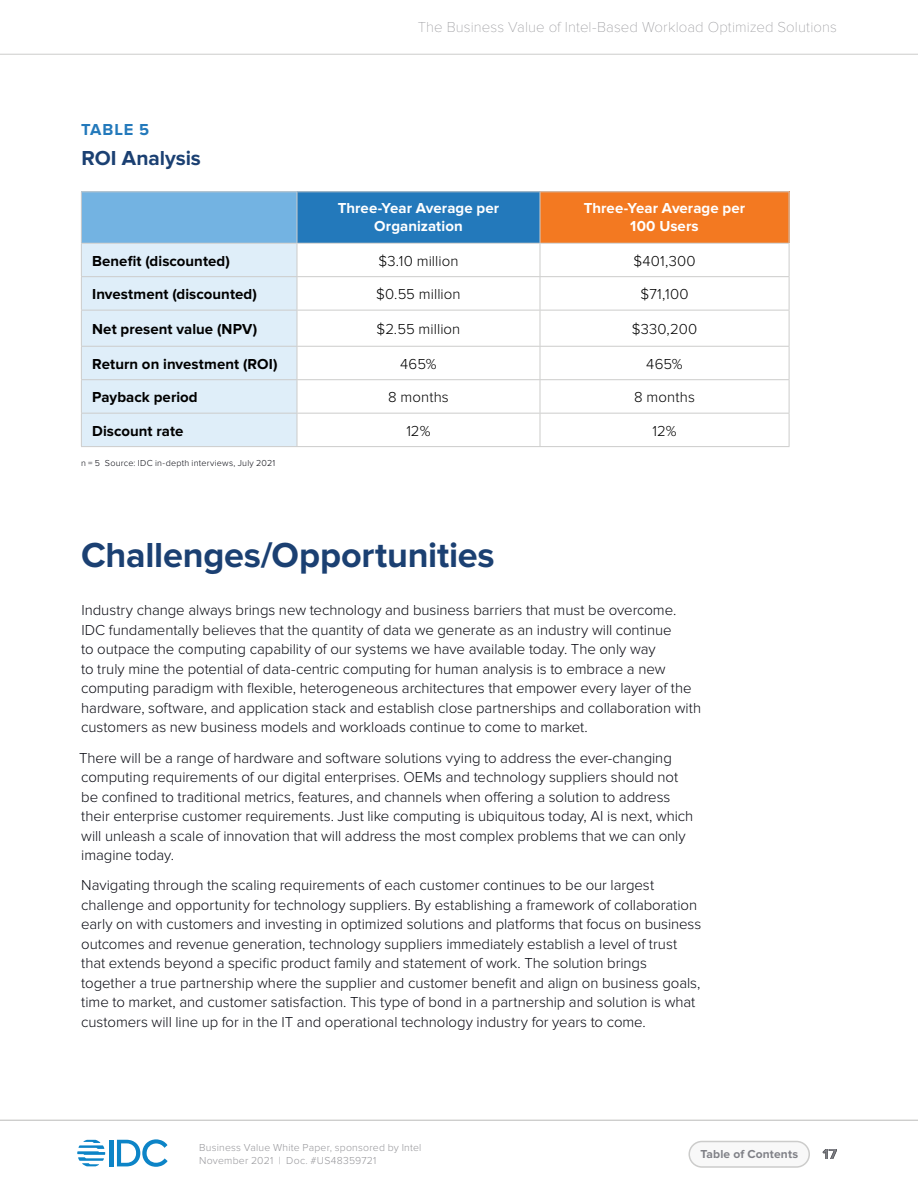
<style>
.page{position:relative;width:918px;height:1188px;background:#fff}
.page>*{position:absolute;margin:0;border:0;box-sizing:border-box;transform-origin:0 0}
.t1{font:700 36px "Proxima Nova";letter-spacing:-.005em;color:#1b4072}
.t2{font:700 21px "Proxima Nova";letter-spacing:-.005em;color:#1b4072}
.t3{font:700 16.5px "Proxima Nova";letter-spacing:.045em;color:#2379bb}
.t4{font:300 15px/19.5px "Proxima Nova";letter-spacing:-.005em;color:#0a0b13}
.t5{font:700 15px "Proxima Nova";letter-spacing:.005em;color:#000}
.t6{font:300 15px "Proxima Nova";letter-spacing:.005em;color:#000}
.t7{font:700 15px/18px "Proxima Nova";letter-spacing:.005em;color:#fff;text-align:center}
.t8{font:100 15px "Proxima Nova T";letter-spacing:.005em;color:#97979b}
.t9{font:700 12px "Proxima Nova";letter-spacing:.01em;color:#808187}
.t10{font:300 10.5px/13.5px "Proxima Nova";letter-spacing:.02em;color:#97979b}
.t11{font:300 9px "Proxima Nova";letter-spacing:.025em;color:#0a0b13}
</style>
<div class="page">
<div style="left:689px;top:1142px;width:120px;height:25px;background:#f8f8f8;border-radius:13px"></div>
<div style="left:688px;top:1141px;width:122px;height:27px;border:2px solid #cccccb;border-radius:13px"></div>
<hr style="left:0;top:1120px;width:918px;height:1px;background:#cccccb">
<hr style="left:0;top:54px;width:918px;height:1px;background:#cccccb">
<div style="left:109px;top:1140px;width:5px;height:26px;background:#0c84c7"></div>
<svg style="left:117px;top:1139px;width:51px;height:28px"></svg>
<svg style="left:77px;top:1140px;width:28px;height:26px"></svg>
<div style="left:81px;top:192px;width:216px;height:51px;background:#73b3e2"></div>
<div style="left:297px;top:192px;width:243px;height:51px;background:#2379bb"></div>
<div style="left:540px;top:192px;width:249px;height:51px;background:#f37921"></div>
<div style="left:82px;top:244px;width:215px;height:202px;background:#dfeef9"></div>
<hr style="left:297px;top:191px;width:243px;height:1px;background:#cccccb">
<hr style="left:540px;top:191px;width:249px;height:1px;background:#cccccb">
<hr style="left:540px;top:192px;width:1px;height:51px;background:#cccccb">
<hr style="left:789px;top:192px;width:1px;height:51px;background:#cccccb">
<hr style="left:81px;top:244px;width:1px;height:32px;background:#cccccb">
<hr style="left:297px;top:243px;width:243px;height:1px;background:#cccccb">
<hr style="left:297px;top:244px;width:1px;height:32px;background:#cccccb">
<hr style="left:540px;top:243px;width:249px;height:1px;background:#cccccb">
<hr style="left:540px;top:244px;width:1px;height:32px;background:#cccccb">
<hr style="left:789px;top:244px;width:1px;height:32px;background:#cccccb">
<hr style="left:81px;top:276px;width:216px;height:1px;background:#cccccb">
<hr style="left:81px;top:277px;width:1px;height:33px;background:#cccccb">
<hr style="left:297px;top:276px;width:243px;height:1px;background:#cccccb">
<hr style="left:297px;top:277px;width:1px;height:33px;background:#cccccb">
<hr style="left:540px;top:276px;width:249px;height:1px;background:#cccccb">
<hr style="left:540px;top:277px;width:1px;height:33px;background:#cccccb">
<hr style="left:789px;top:277px;width:1px;height:33px;background:#cccccb">
<hr style="left:81px;top:310px;width:216px;height:1px;background:#cccccb">
<hr style="left:81px;top:311px;width:1px;height:35px;background:#cccccb">
<hr style="left:297px;top:310px;width:243px;height:1px;background:#cccccb">
<hr style="left:297px;top:311px;width:1px;height:35px;background:#cccccb">
<hr style="left:540px;top:310px;width:249px;height:1px;background:#cccccb">
<hr style="left:540px;top:311px;width:1px;height:35px;background:#cccccb">
<hr style="left:789px;top:311px;width:1px;height:35px;background:#cccccb">
<hr style="left:81px;top:346px;width:216px;height:1px;background:#cccccb">
<hr style="left:81px;top:347px;width:1px;height:32px;background:#cccccb">
<hr style="left:297px;top:346px;width:243px;height:1px;background:#cccccb">
<hr style="left:297px;top:347px;width:1px;height:32px;background:#cccccb">
<hr style="left:540px;top:346px;width:249px;height:1px;background:#cccccb">
<hr style="left:540px;top:347px;width:1px;height:32px;background:#cccccb">
<hr style="left:789px;top:347px;width:1px;height:32px;background:#cccccb">
<hr style="left:81px;top:379px;width:216px;height:1px;background:#cccccb">
<hr style="left:81px;top:380px;width:1px;height:33px;background:#cccccb">
<hr style="left:297px;top:379px;width:243px;height:1px;background:#cccccb">
<hr style="left:297px;top:380px;width:1px;height:33px;background:#cccccb">
<hr style="left:540px;top:379px;width:249px;height:1px;background:#cccccb">
<hr style="left:540px;top:380px;width:1px;height:33px;background:#cccccb">
<hr style="left:789px;top:380px;width:1px;height:33px;background:#cccccb">
<hr style="left:81px;top:413px;width:216px;height:1px;background:#cccccb">
<hr style="left:81px;top:414px;width:1px;height:32px;background:#cccccb">
<hr style="left:297px;top:413px;width:243px;height:1px;background:#cccccb">
<hr style="left:297px;top:414px;width:1px;height:32px;background:#cccccb">
<hr style="left:540px;top:413px;width:249px;height:1px;background:#cccccb">
<hr style="left:540px;top:414px;width:1px;height:32px;background:#cccccb">
<hr style="left:789px;top:414px;width:1px;height:32px;background:#cccccb">
<hr style="left:81px;top:446px;width:216px;height:1px;background:#cccccb">
<hr style="left:297px;top:446px;width:243px;height:1px;background:#cccccb">
<hr style="left:540px;top:446px;width:249px;height:1px;background:#cccccb">
<hr style="left:81px;top:191px;width:216px;height:1px;background:#cccccb">
<hr style="left:81px;top:192px;width:1px;height:51px;background:#cccccb">
<hr style="left:297px;top:192px;width:1px;height:51px;background:#cccccb">
<hr style="left:81px;top:243px;width:216px;height:1px;background:#cccccb">
<p class="t3" style="left:81px;top:120px;width:70px">TABLE 5</p>
<h2 class="t2" style="left:81px;top:146px;width:121px">ROI Analysis</h2>
<p class="t8" style="left:418px;top:19px;width:421px">The Business Value of Intel-Based Workload Optimized Solutions</p>
<p class="t7" style="left:338px;top:199px;width:163px">Three-Year Average per<br>Organization</p>
<p class="t7" style="left:584px;top:199px;width:163px">Three-Year Average per<br>100 Users</p>
<p class="t5" style="left:92px;top:252px;width:139px">Benefit (discounted)</p>
<p class="t6" style="left:378px;top:252px;width:82px">$3.10 million</p>
<p class="t6" style="left:633px;top:252px;width:64px">$401,300</p>
<p class="t5" style="left:92px;top:286px;width:166px">Investment (discounted)</p>
<p class="t6" style="left:376px;top:286px;width:86px">$0.55 million</p>
<p class="t6" style="left:641px;top:286px;width:50px">$71,100</p>
<p class="t5" style="left:92px;top:320px;width:167px">Net present value (NPV)</p>
<p class="t6" style="left:377px;top:321px;width:85px">$2.55 million</p>
<p class="t6" style="left:632px;top:321px;width:67px">$330,200</p>
<p class="t5" style="left:92px;top:355px;width:187px">Return on investment (ROI)</p>
<p class="t6" style="left:400px;top:355px;width:38px">465%</p>
<p class="t6" style="left:646px;top:355px;width:38px">465%</p>
<p class="t5" style="left:92px;top:389px;width:107px">Payback period</p>
<p class="t6" style="left:388px;top:389px;width:62px">8 months</p>
<p class="t6" style="left:634px;top:389px;width:62px">8 months</p>
<p class="t5" style="left:92px;top:422px;width:93px">Discount rate</p>
<p class="t6" style="left:406px;top:422px;width:26px">12%</p>
<p class="t6" style="left:652px;top:422px;width:26px">12%</p>
<p class="t11" style="left:81px;top:458px;width:196px">n = 5 Source: IDC in-depth interviews, July 2021</p>
<h1 class="t1" style="left:81px;top:534px;width:415px">Challenges/Opportunities</h1>
<p class="t4" style="left:81px;top:601px;width:621px">Industry change always brings new technology and business barriers that must be overcome.<br>IDC fundamentally believes that the quantity of data we generate as an industry will continue<br>to outpace the computing capability of our systems we have available today. The only way<br>to truly mine the potential of data-centric computing for human analysis is to embrace a new computing paradigm with flexible, heterogeneous architectures that empower every layer of the hardware, software, and application stack and establish close partnerships and collaboration with customers as new business models and workloads continue to come to market.</p>
<p class="t4" style="left:79px;top:748px;width:616px">There will be a range of hardware and software solutions vying to address the ever-changing computing requirements of our digital enterprises. OEMs and technology suppliers should not be confined to traditional metrics, features, and channels when offering a solution to address their enterprise customer requirements. Just like computing is ubiquitous today, AI is next, which will unleash a scale of innovation that will address the most complex problems that we can only imagine today.</p>
<p class="t4" style="left:81px;top:876px;width:622px">Navigating through the scaling requirements of each customer continues to be our largest challenge and opportunity for technology suppliers. By establishing a framework of collaboration early on with customers and investing in optimized solutions and platforms that focus on business outcomes and revenue generation, technology suppliers immediately establish a level of trust that extends beyond a specific product family and statement of work. The solution brings together a true partnership where the supplier and customer benefit and align on business goals, time to market, and customer satisfaction. This type of bond in a partnership and solution is what customers will line up for in the IT and operational technology industry for years to come.</p>
<p class="t10" style="left:199px;top:1141px;width:224px">Business Value White Paper, sponsored by Intel<br>November 2021 | Doc. #US48359721</p>
<p class="t9" style="left:700px;top:1147px;width:99px">Table of Contents</p>
<p class="t5" style="left:823px;top:1145px;width:16px">17</p>
</div>
